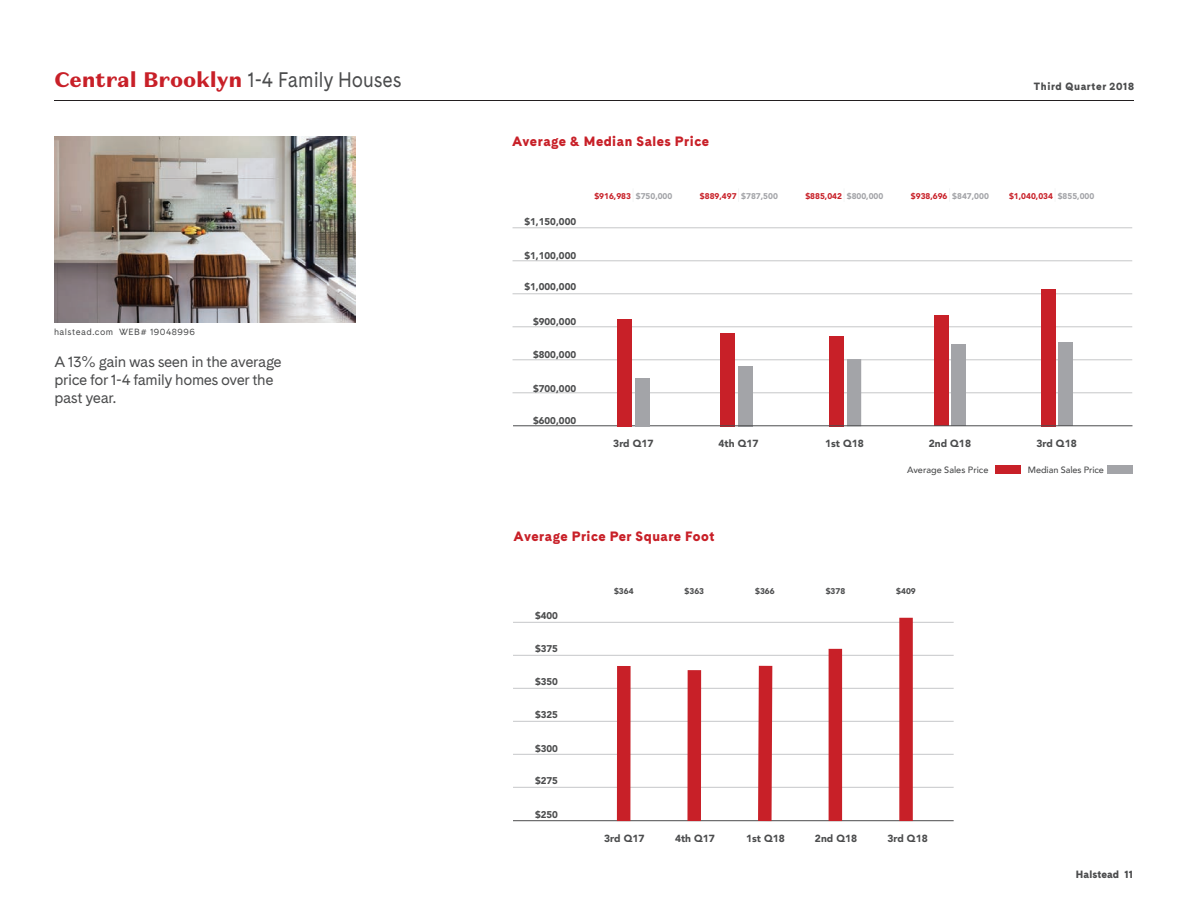
<style>
.page{position:relative;width:1188px;height:918px;background:#fff}
.page>*{position:absolute;margin:0;border:0;box-sizing:border-box;transform-origin:0 0}
.t1{font:900 21px "Domaine Sans Text";letter-spacing:-.005em;color:#c82028}
.t2{font:15px/18px "Cadiz";letter-spacing:-.025em;color:#4b4c4d}
.t3{font:900 13.5px "Cadiz";letter-spacing:.04em;color:#c82028}
.t4{font:900 10.5px "Cadiz";letter-spacing:.06em;color:#4b4c4d}
.t5{font:900 10.5px "Cadiz";letter-spacing:.01em;color:#4b4c4d}
.t6{font:900 10.2px "Avenir";color:#4b4c4d}
.t7{font:900 9.75px "Avenir";color:#4b4c4d}
.t8{font:500 9.15px "Avenir";letter-spacing:-.01em;color:#4b4c4d}
.t9{font:9px "Cadiz";letter-spacing:.05em;color:#4b4c4d}
.t10{font:900 8.25px "Avenir";color:#c82028}
.t11{font:900 8.25px "Avenir";color:#4b4c4d}
.s1{font-family:"Cadiz";font-weight:400;color:#4b4c4d}
.s2{color:#a3a4a8}
</style>
<div class="page">
<div style="left:1107px;top:465px;width:25px;height:8px;background:#a3a4a8"></div>
<div style="left:996px;top:465px;width:25px;height:8px;background:#c82028"></div>
<hr style="left:513px;top:393px;width:619px;height:1px;background:#c6c7c9">
<hr style="left:513px;top:360px;width:619px;height:1px;background:#c6c7c9">
<hr style="left:513px;top:327px;width:619px;height:1px;background:#c6c7c9">
<hr style="left:513px;top:294px;width:619px;height:1px;background:#c6c7c9">
<hr style="left:513px;top:261px;width:619px;height:1px;background:#c6c7c9">
<hr style="left:513px;top:228px;width:619px;height:1px;background:#c6c7c9">
<div style="left:1041px;top:289px;width:15px;height:137px;background:#c82028"></div>
<div style="left:1058px;top:342px;width:15px;height:84px;background:#a3a4a8"></div>
<div style="left:830px;top:336px;width:14px;height:90px;background:#c82028"></div>
<div style="left:847px;top:359px;width:14px;height:67px;background:#a3a4a8"></div>
<svg style="left:949px;top:189px;width:1px;height:12px"></svg>
<div style="left:934px;top:316px;width:14px;height:110px;background:#c82028"></div>
<div style="left:951px;top:345px;width:15px;height:81px;background:#a3a4a8"></div>
<div style="left:720px;top:333px;width:15px;height:93px;background:#c82028"></div>
<div style="left:738px;top:366px;width:15px;height:60px;background:#a3a4a8"></div>
<svg style="left:738px;top:189px;width:1px;height:12px"></svg>
<hr style="left:513px;top:425px;width:619px;height:1px;background:#4b4c4d">
<div style="left:635px;top:378px;width:15px;height:48px;background:#a3a4a8"></div>
<div style="left:617px;top:319px;width:15px;height:107px;background:#c82028"></div>
<hr style="left:513px;top:787px;width:441px;height:1px;background:#c6c7c9">
<hr style="left:513px;top:754px;width:441px;height:1px;background:#c6c7c9">
<hr style="left:513px;top:721px;width:441px;height:1px;background:#c6c7c9">
<hr style="left:513px;top:688px;width:441px;height:1px;background:#c6c7c9">
<hr style="left:513px;top:655px;width:441px;height:1px;background:#c6c7c9">
<hr style="left:513px;top:622px;width:441px;height:1px;background:#c6c7c9">
<hr style="left:513px;top:820px;width:441px;height:1px;background:#4b4c4d">
<div style="left:829px;top:649px;width:13px;height:172px;background:#c82028"></div>
<div style="left:899px;top:618px;width:14px;height:203px;background:#c82028"></div>
<div style="left:617px;top:666px;width:14px;height:155px;background:#c82028"></div>
<div style="left:687px;top:670px;width:14px;height:151px;background:#c82028"></div>
<svg style="left:751px;top:654px;width:28px;height:168px"></svg>
<hr style="left:54px;top:100px;width:1080px;height:1px;background:#231f20">
<img style="left:54px;top:137px;width:301px;height:185px">
<h1 class="t1" style="left:54px;top:67px;width:349px">Central Brooklyn <span class="s1">1-4 Family Houses</span></h1>
<p class="t4" style="left:1034px;top:80px;width:102px">Third Quarter 2018</p>
<p class="t9" style="left:54px;top:326px;width:143px">halstead.com WEB# 19048996</p>
<h2 class="t2" style="left:54px;top:354px;width:229px">A 13% gain was seen in the average price for 1-4 family homes over the past year.</h2>
<h3 class="t3" style="left:512px;top:133px;width:199px">Average &amp; Median Sales Price</h3>
<p class="t7" style="left:524px;top:215px;width:53px">$1,150,000</p>
<p class="t7" style="left:524px;top:250px;width:53px">$1,100,000</p>
<p class="t7" style="left:524px;top:281px;width:53px">$1,000,000</p>
<p class="t7" style="left:533px;top:316px;width:45px">$900,000</p>
<p class="t7" style="left:533px;top:349px;width:45px">$800,000</p>
<p class="t7" style="left:533px;top:382px;width:45px">$700,000</p>
<p class="t7" style="left:533px;top:414px;width:45px">$600,000</p>
<p class="t10" style="left:594px;top:191px;width:79px">$916,983 <span class="s2">$750,000</span></p>
<p class="t6" style="left:613px;top:437px;width:42px">3rd Q17</p>
<p class="t10" style="left:700px;top:191px;width:79px">$889,497 <span class="s2">$787,500</span></p>
<p class="t6" style="left:719px;top:437px;width:41px">4th Q17</p>
<p class="t10" style="left:805px;top:191px;width:79px">$885,042 <span class="s2">$800,000</span></p>
<p class="t10" style="left:911px;top:191px;width:79px">$938,696 <span class="s2">$847,000</span></p>
<p class="t10" style="left:1009px;top:191px;width:87px">$1,040,034 <span class="s2">$855,000</span></p>
<p class="t6" style="left:825px;top:437px;width:40px">1st Q18</p>
<p class="t6" style="left:929px;top:437px;width:44px">2nd Q18</p>
<p class="t6" style="left:1036px;top:437px;width:42px">3rd Q18</p>
<p class="t8" style="left:907px;top:462px;width:83px">Average Sales Price</p>
<p class="t8" style="left:1028px;top:462px;width:77px">Median Sales Price</p>
<h3 class="t3" style="left:514px;top:528px;width:202px">Average Price Per Square Foot</h3>
<p class="t7" style="left:535px;top:610px;width:25px">$400</p>
<p class="t7" style="left:535px;top:643px;width:25px">$375</p>
<p class="t7" style="left:535px;top:676px;width:25px">$350</p>
<p class="t7" style="left:535px;top:709px;width:25px">$325</p>
<p class="t7" style="left:535px;top:742px;width:25px">$300</p>
<p class="t7" style="left:535px;top:775px;width:25px">$275</p>
<p class="t7" style="left:535px;top:809px;width:25px">$250</p>
<p class="t11" style="left:614px;top:587px;width:21px">$364</p>
<p class="t11" style="left:685px;top:587px;width:21px">$363</p>
<p class="t6" style="left:604px;top:832px;width:42px">3rd Q17</p>
<p class="t6" style="left:675px;top:832px;width:41px">4th Q17</p>
<p class="t11" style="left:755px;top:587px;width:21px">$366</p>
<p class="t11" style="left:826px;top:587px;width:21px">$378</p>
<p class="t11" style="left:896px;top:587px;width:21px">$409</p>
<p class="t6" style="left:746px;top:832px;width:40px">1st Q18</p>
<p class="t6" style="left:815px;top:832px;width:44px">2nd Q18</p>
<p class="t6" style="left:887px;top:832px;width:42px">3rd Q18</p>
<p class="t5" style="left:1076px;top:868px;width:59px">Halstead 11</p>
</div>
